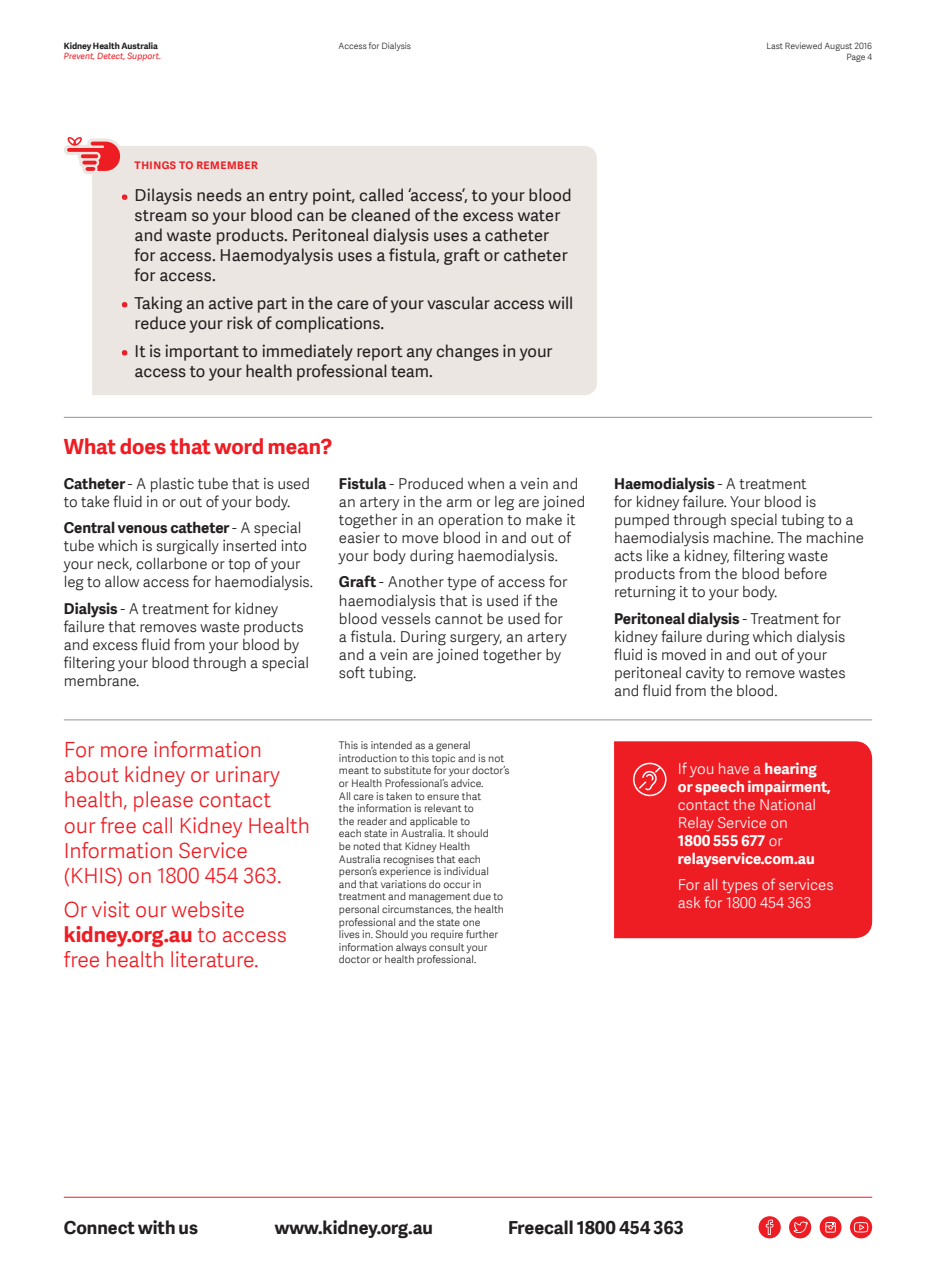
<style>
.page{position:relative;width:936px;height:1263px;background:#fff}
.page>*{position:absolute;margin:0;border:0;box-sizing:border-box;transform-origin:0 0}
.t1{font:300 21px/25.2px "Adelle Sans";color:#ee1d23}
.t2{font:700 21px "Adelle Sans";color:#ee1d23}
.t3{font:700 18px "Adelle Sans";color:#231f20}
.t4{font:16.5px/19.8px "Adelle Sans";color:#231f20}
.t5{font:300 15px/18px "Adelle Sans";color:#231f20}
.t6{font:700 15px/18px "Adelle Sans";color:#fff}
.t7{font:300 15px/18px "Adelle Sans";color:#fff}
.t8{font:300 10.5px/12.6px "Adelle Sans";color:#231f20}
.t9{font:700 10.5px "Adelle Sans";letter-spacing:.05em;color:#ee1d23}
.t10{font:300 8.7px/10.5px "Adelle Sans";color:#231f20;text-align:right}
.t11{font:italic 8.7px "Adelle Sans";color:#ee1d23}
.t12{font:700 8.7px "Adelle Sans";color:#231f20}
.s1{font-weight:300;font-size:15px;color:#ee1d23}
.s2{font-weight:700}
.s3{font-weight:300}
</style>
<div class="page">
<hr style="left:64px;top:1197px;width:808px;height:1px;background:#ee1d23">
<div style="left:758px;top:1216px;width:22px;height:22px;background:#ee1d23;border-radius:50%"></div>
<svg style="left:765px;top:1219px;width:8px;height:16px"></svg>
<div style="left:789px;top:1216px;width:22px;height:22px;background:#ee1d23;border-radius:50%"></div>
<svg style="left:793px;top:1221px;width:14px;height:12px"></svg>
<svg style="left:819px;top:1216px;width:22px;height:22px"></svg>
<svg style="left:825px;top:1222px;width:10px;height:10px"></svg>
<svg style="left:849px;top:1216px;width:23px;height:22px"></svg>
<svg style="left:853px;top:1222px;width:15px;height:10px"></svg>
<div style="left:92px;top:146px;width:505px;height:249px;background:#ebe6e1"></div>
<svg style="left:121px;top:194px;width:7px;height:7px"></svg>
<svg style="left:121px;top:301px;width:7px;height:8px"></svg>
<svg style="left:121px;top:349px;width:7px;height:8px"></svg>
<svg style="left:64px;top:137px;width:60px;height:38px"></svg>
<div style="left:614px;top:741px;width:258px;height:197px;background:#ee1d23"></div>
<hr style="left:64px;top:719px;width:808px;height:1px;background:#939598">
<div style="left:633px;top:763px;width:33px;height:33px;border:2px solid #fff;border-radius:50%"></div>
<svg style="left:637px;top:766px;width:24px;height:25px"></svg>
<hr style="left:64px;top:417px;width:808px;height:1px;background:#939598">
<p class="t12" style="left:64px;top:41px;width:96px">Kidney Health Australia</p>
<p class="t11" style="left:64px;top:52px;width:99px">Prevent, Detect, Support.</p>
<p class="t10" style="left:338px;top:41px;width:74px">Access for Dialysis</p>
<p class="t10" style="left:766px;top:41px;width:107px">Last Reviewed August 2016<br>Page 4</p>
<p class="t9" style="left:135px;top:159px;width:125px">THINGS TO REMEMBER</p>
<p class="t4" style="left:135px;top:186px;width:438px;text-indent:-13px"><span class="s1">•</span> Dilaysis needs an entry point, called ‘access’, to your blood stream so your blood can be cleaned of the excess water and waste products. Peritoneal dialysis uses a catheter for access. Haemodyalysis uses a fistula, graft or catheter for access.</p>
<p class="t4" style="left:135px;top:293px;width:440px;text-indent:-13px"><span class="s1">•</span> Taking an active part in the care of your vascular access will reduce your risk of complications.</p>
<p class="t4" style="left:135px;top:341px;width:419px;text-indent:-13px"><span class="s1">•</span> It is important to immediately report any changes in your access to your health professional team.</p>
<p class="t2" style="left:64px;top:434px;width:270px">What does that word mean?</p>
<p class="t5" style="left:64px;top:475px;width:248px"><span class="s2">Catheter</span> - A plastic tube that is used to take fluid in or out of your body.</p>
<p class="t5" style="left:64px;top:519px;width:251px"><span class="s2">Central venous catheter</span> - A special tube which is surgically inserted into your neck, collarbone or top of your leg to allow access for haemodialysis.</p>
<p class="t5" style="left:64px;top:600px;width:247px"><span class="s2">Dialysis</span> - A treatment for kidney failure that removes waste products and excess fluid from your blood by filtering your blood through a special membrane.</p>
<p class="t5" style="left:339px;top:475px;width:248px"><span class="s2">Fistula</span> - Produced when a vein and an artery in the arm or leg are joined together in an operation to make it easier to move blood in and out of your body during haemodialysis.</p>
<p class="t5" style="left:339px;top:573px;width:230px"><span class="s2">Graft</span> - Another type of access for haemodialysis that is used if the blood vessels cannot be used for a fistula. During surgery, an artery and a vein are joined together by soft tubing.</p>
<p class="t1" style="left:64px;top:737px;width:248px">For more information about kidney or urinary health, please contact<br>our free call Kidney Health<br>Information Service (KHIS) on 1800 454 363.</p>
<p class="t1" style="left:64px;top:897px;width:225px">Or visit our website <span class="s2">kidney.org.au</span> to access free health literature.</p>
<p class="t8" style="left:339px;top:739px;width:172px">This is intended as a general introduction to this topic and is not meant to substitute for your doctor’s or Health Professional’s advice.<br>All care is taken to ensure that<br>the information is relevant to<br>the reader and applicable to<br>each state in Australia. It should<br>be noted that Kidney Health<br>Australia recognises that each person’s experience is individual<br>and that variations do occur in treatment and management due to personal circumstances, the health professional and the state one<br>lives in. Should you require further information always consult your doctor or health professional.</p>
<p class="t5" style="left:614px;top:475px;width:251px"><span class="s2">Haemodialysis</span> - A treatment<br>for kidney failure. Your blood is pumped through special tubing to a haemodialysis machine. The machine acts like a kidney, filtering waste products from the blood before returning it to your body.</p>
<p class="t5" style="left:614px;top:609px;width:233px"><span class="s2">Peritoneal dialysis</span> - Treatment for kidney failure during which dialysis fluid is moved in and out of your peritoneal cavity to remove wastes and fluid from the blood.</p>
<p class="t6" style="left:677px;top:760px;width:154px"><span class="s3">If you have a</span> hearing or speech impairment, <span class="s3">contact the National<br>Relay Service on<br></span>1800 555 677 <span class="s3">or </span>relayservice.com.au</p>
<p class="t7" style="left:677px;top:876px;width:157px">For all types of services ask for 1800 454 363</p>
<p class="t3" style="left:64px;top:1217px;width:136px">Connect with us</p>
<p class="t3" style="left:275px;top:1217px;width:160px">www.kidney.org.au</p>
<p class="t3" style="left:508px;top:1217px;width:177px">Freecall 1800 454 363</p>
</div>
